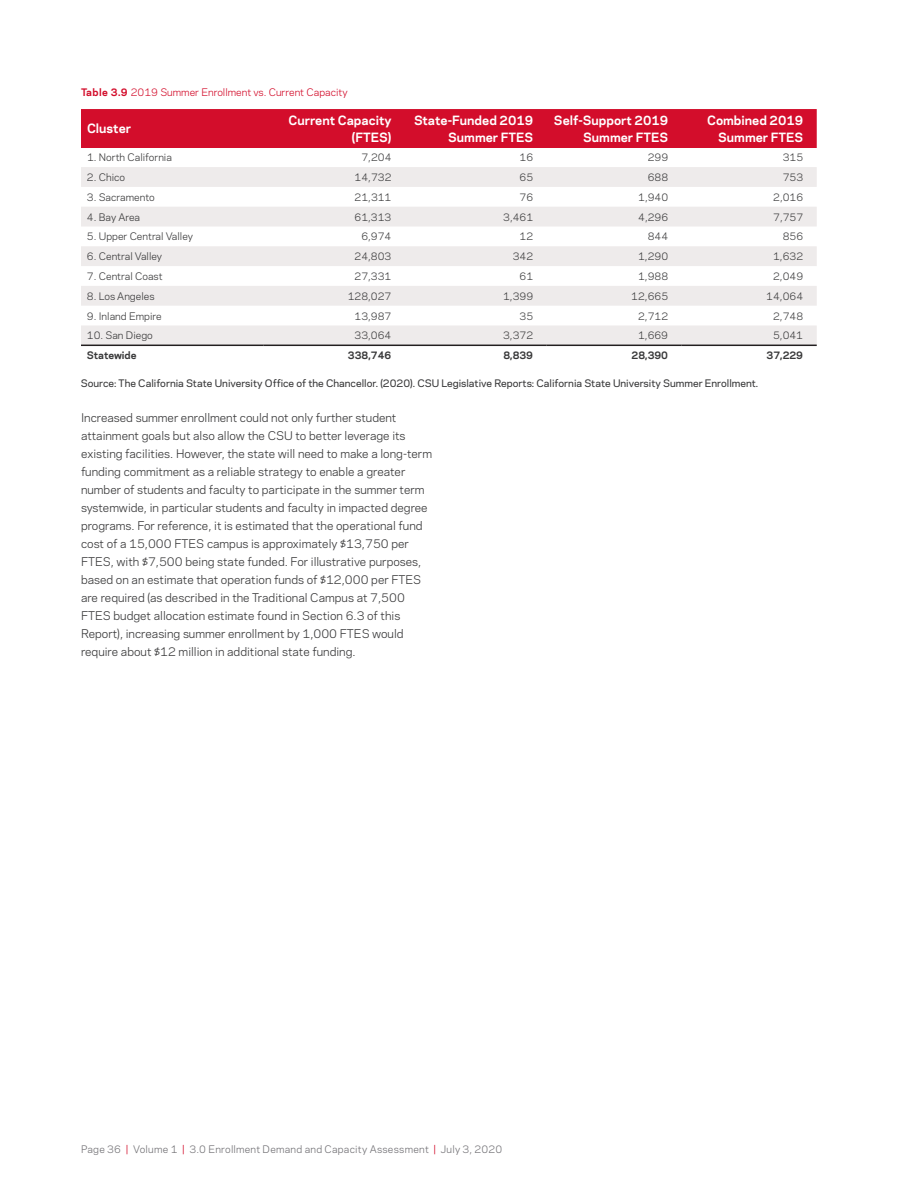
<style>
.page{position:relative;width:918px;height:1188px;background:#fff}
.page>*{position:absolute;margin:0;border:0;box-sizing:border-box;transform-origin:0 0}
.t1{font:700 12px/17.4px "HOK Sans Pro";color:#fff;text-align:right}
.t2{font:11.25px/18px "HOK Sans Pro";color:#383839}
.t3{font:9.75px "HOK Sans Pro";color:#383839}
.t4{font:500 9.75px "HOK Sans Pro";color:#383839}
.t5{font:9.75px "HOK Sans Pro";letter-spacing:.025em;color:#717074}
.t6{font:9.75px "HOK Sans Pro";color:#d30d2b}
.t7{font:700 9.75px "HOK Sans Pro";color:#383839}
.s1{font-weight:700}
.s2{color:#d30d2b}
</style>
<div class="page">
<div style="left:81px;top:109px;width:736px;height:39px;background:#d30d2b"></div>
<svg style="left:81px;top:346px;width:735px;height:1px"></svg>
<svg style="left:81px;top:167px;width:736px;height:178px;fill:#eeebeb"></svg>
<hr style="left:81px;top:345px;width:182px;height:1px;background:#231f20">
<hr style="left:263px;top:345px;width:142px;height:1px;background:#231f20">
<hr style="left:405px;top:345px;width:142px;height:1px;background:#231f20">
<hr style="left:547px;top:345px;width:135px;height:1px;background:#231f20">
<hr style="left:682px;top:345px;width:135px;height:1px;background:#231f20">
<p class="t6" style="left:81px;top:84px;width:268px"><span class="s1">Table 3.9</span> 2019 Summer Enrollment vs. Current Capacity</p>
<p class="t1" style="left:87px;top:119px;width:46px">Cluster</p>
<p class="t1" style="left:289px;top:111px;width:104px">Current Capacity (FTES)</p>
<p class="t1" style="left:414px;top:111px;width:121px">State-Funded 2019<br>Summer FTES</p>
<p class="t1" style="left:554px;top:111px;width:116px">Self-Support 2019<br>Summer FTES</p>
<p class="t1" style="left:707px;top:111px;width:98px">Combined 2019<br>Summer FTES</p>
<p class="t3" style="left:87px;top:150px;width:86px">1. North California</p>
<p class="t3" style="left:361px;top:150px;width:32px">7,204</p>
<p class="t3" style="left:520px;top:150px;width:15px">16</p>
<p class="t3" style="left:648px;top:150px;width:22px">299</p>
<p class="t3" style="left:783px;top:150px;width:22px">315</p>
<p class="t3" style="left:87px;top:170px;width:40px">2. Chico</p>
<p class="t3" style="left:355px;top:170px;width:38px">14,732</p>
<p class="t3" style="left:520px;top:170px;width:15px">65</p>
<p class="t3" style="left:648px;top:170px;width:22px">688</p>
<p class="t3" style="left:783px;top:170px;width:22px">753</p>
<p class="t3" style="left:87px;top:190px;width:69px">3. Sacramento</p>
<p class="t3" style="left:355px;top:190px;width:38px">21,311</p>
<p class="t3" style="left:520px;top:190px;width:15px">76</p>
<p class="t3" style="left:638px;top:190px;width:32px">1,940</p>
<p class="t3" style="left:773px;top:190px;width:32px">2,016</p>
<p class="t3" style="left:87px;top:209px;width:55px">4. Bay Area</p>
<p class="t3" style="left:355px;top:209px;width:38px">61,313</p>
<p class="t3" style="left:503px;top:209px;width:32px">3,461</p>
<p class="t3" style="left:638px;top:209px;width:32px">4,296</p>
<p class="t3" style="left:773px;top:209px;width:32px">7,757</p>
<p class="t3" style="left:87px;top:229px;width:108px">5. Upper Central Valley</p>
<p class="t3" style="left:361px;top:229px;width:32px">6,974</p>
<p class="t3" style="left:520px;top:229px;width:15px">12</p>
<p class="t3" style="left:648px;top:229px;width:22px">844</p>
<p class="t3" style="left:783px;top:229px;width:22px">856</p>
<p class="t3" style="left:87px;top:249px;width:77px">6. Central Valley</p>
<p class="t3" style="left:355px;top:249px;width:38px">24,803</p>
<p class="t3" style="left:513px;top:249px;width:22px">342</p>
<p class="t3" style="left:638px;top:249px;width:32px">1,290</p>
<p class="t3" style="left:773px;top:249px;width:32px">1,632</p>
<p class="t3" style="left:87px;top:269px;width:77px">7. Central Coast</p>
<p class="t3" style="left:355px;top:269px;width:38px">27,331</p>
<p class="t3" style="left:520px;top:269px;width:15px">61</p>
<p class="t3" style="left:638px;top:269px;width:32px">1,988</p>
<p class="t3" style="left:773px;top:269px;width:32px">2,049</p>
<p class="t3" style="left:87px;top:289px;width:69px">8. Los Angeles</p>
<p class="t3" style="left:348px;top:289px;width:45px">128,027</p>
<p class="t3" style="left:503px;top:289px;width:32px">1,399</p>
<p class="t3" style="left:631px;top:289px;width:38px">12,665</p>
<p class="t3" style="left:766px;top:289px;width:38px">14,064</p>
<p class="t3" style="left:87px;top:308px;width:76px">9. Inland Empire</p>
<p class="t3" style="left:355px;top:308px;width:38px">13,987</p>
<p class="t3" style="left:520px;top:308px;width:15px">35</p>
<p class="t3" style="left:638px;top:308px;width:32px">2,712</p>
<p class="t3" style="left:773px;top:308px;width:32px">2,748</p>
<p class="t3" style="left:87px;top:328px;width:67px">10. San Diego</p>
<p class="t3" style="left:355px;top:328px;width:38px">33,064</p>
<p class="t3" style="left:503px;top:328px;width:32px">3,372</p>
<p class="t3" style="left:638px;top:328px;width:32px">1,669</p>
<p class="t3" style="left:773px;top:328px;width:32px">5,041</p>
<p class="t7" style="left:87px;top:348px;width:51px">Statewide</p>
<p class="t7" style="left:348px;top:348px;width:45px">338,746</p>
<p class="t7" style="left:503px;top:348px;width:31px">8,839</p>
<p class="t7" style="left:632px;top:348px;width:38px">28,390</p>
<p class="t7" style="left:767px;top:348px;width:38px">37,229</p>
<p class="t4" style="left:81px;top:376px;width:679px">Source: The California State University Office of the Chancellor. (2020). CSU Legislative Reports: California State University Summer Enrollment.</p>
<p class="t2" style="left:81px;top:408px;width:353px">Increased summer enrollment could not only further student attainment goals but also allow the CSU to better leverage its existing facilities. However, the state will need to make a long-term funding commitment as a reliable strategy to enable a greater number of students and faculty to participate in the summer term systemwide, in particular students and faculty in impacted degree programs. For reference, it is estimated that the operational fund cost of a 15,000 FTES campus is approximately $13,750 per FTES, with $7,500 being state funded. For illustrative purposes, based on an estimate that operation funds of $12,000 per FTES are required (as described in the Traditional Campus at 7,500<br>FTES budget allocation estimate found in Section 6.3 of this Report), increasing summer enrollment by 1,000 FTES would require about $12 million in additional state funding.</p>
<p class="t5" style="left:81px;top:1142px;width:423px">Page 36 <span class="s2">|</span> Volume 1 <span class="s2">|</span> 3.0 Enrollment Demand and Capacity Assessment <span class="s2">|</span> July 3, 2020</p>
</div>
